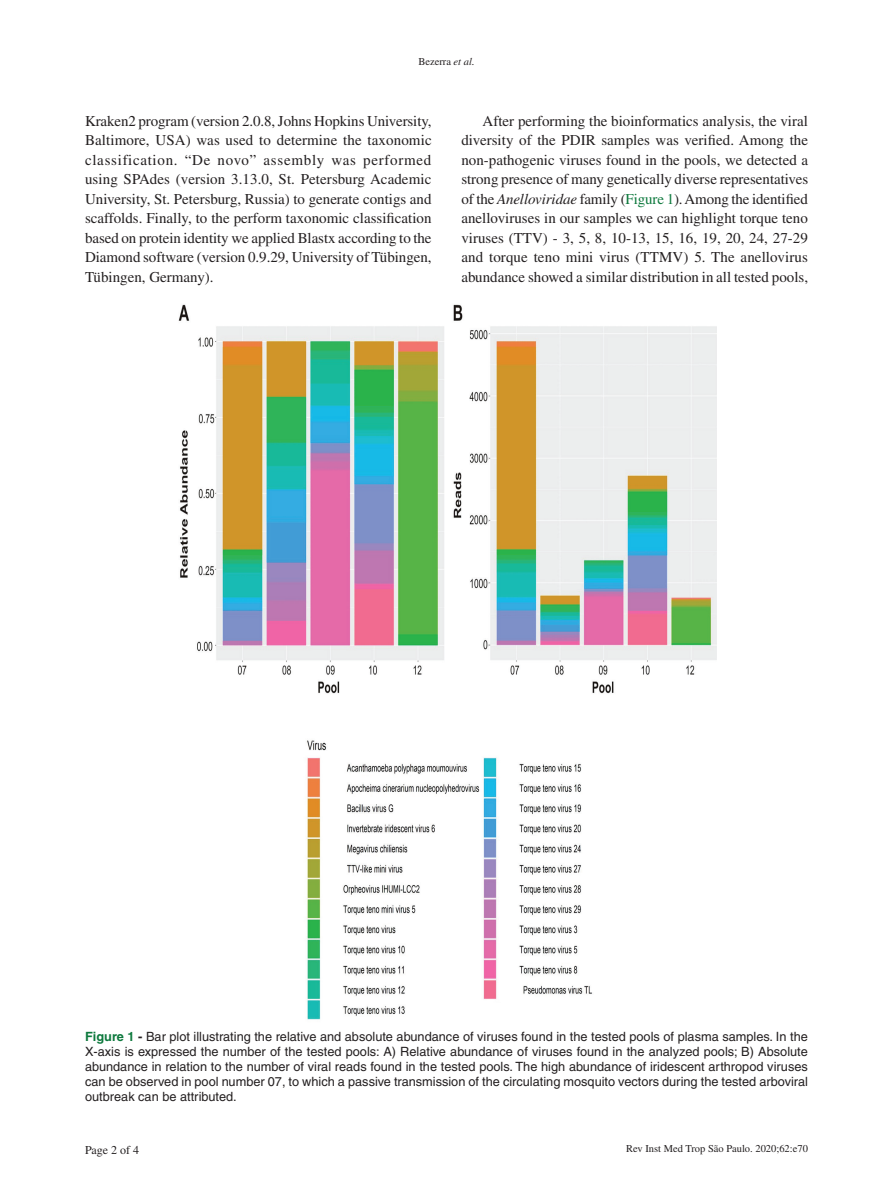
<style>
.page{position:relative;width:893px;height:1191px;background:#fff}
.page>*{position:absolute;margin:0;border:0;box-sizing:border-box;transform-origin:0 0}
.t1{font:15px/19.5px "Times";color:#231f20;text-align:justify}
.t2{font:12.75px/15px "Helvetica";color:#231f20;text-align:justify}
.t3{font:12px "Times";color:#231f20}
.t4{font:10.5px "Times";color:#231f20}
.s1{font-style:italic}
.s2{color:#0d793d}
.s3{font-weight:700;color:#0d793d}
.s4{font-weight:700}
</style>
<div class="page">
<img style="left:178px;top:304px;width:538px;height:716px">
<p class="t4" style="left:418px;top:56px;width:58px">Bezerra <span class="s1">et al.</span></p>
<p class="t1" style="left:85px;top:111px;width:348px">Kraken2 program (version 2.0.8, Johns Hopkins University, Baltimore, USA) was used to determine the taxonomic classification. “De novo” assembly was performed using SPAdes (version 3.13.0, St. Petersburg Academic University, St. Petersburg, Russia) to generate contigs and scaffolds. Finally, to the perform taxonomic classification based on protein identity we applied Blastx according to the Diamond software (version 0.9.29, University of Tübingen, Tübingen, Germany).</p>
<p class="t1" style="left:461px;top:111px;width:348px;text-indent:21px">After performing the bioinformatics analysis, the viral diversity of the PDIR samples was verified. Among the non-pathogenic viruses found in the pools, we detected a strong presence of many genetically diverse representatives of the <span class="s1">Anelloviridae</span> family (<span class="s2">Figure 1</span>). Among the identified anelloviruses in our samples we can highlight torque teno viruses (TTV) - 3, 5, 8, 10-13, 15, 16, 19, 20, 24, 27-29 and torque teno mini virus (TTMV) 5. The anellovirus abundance showed a similar distribution in all tested pools,</p>
<p class="t2" style="left:85px;top:1029px;width:724px"><span class="s3">Figure 1</span> <span class="s4">-</span> Bar plot illustrating the relative and absolute abundance of viruses found in the tested pools of plasma samples. In the X-axis is expressed the number of the tested pools: A) Relative abundance of viruses found in the analyzed pools; B) Absolute abundance in relation to the number of viral reads found in the tested pools. The high abundance of iridescent arthropod viruses can be observed in pool number 07, to which a passive transmission of the circulating mosquito vectors during the tested arboviral outbreak can be attributed.</p>
<p class="t3" style="left:85px;top:1142px;width:56px">Page 2 of 4</p>
<p class="t4" style="left:626px;top:1143px;width:183px">Rev Inst Med Trop São Paulo. 2020;62:e70</p>
</div>
